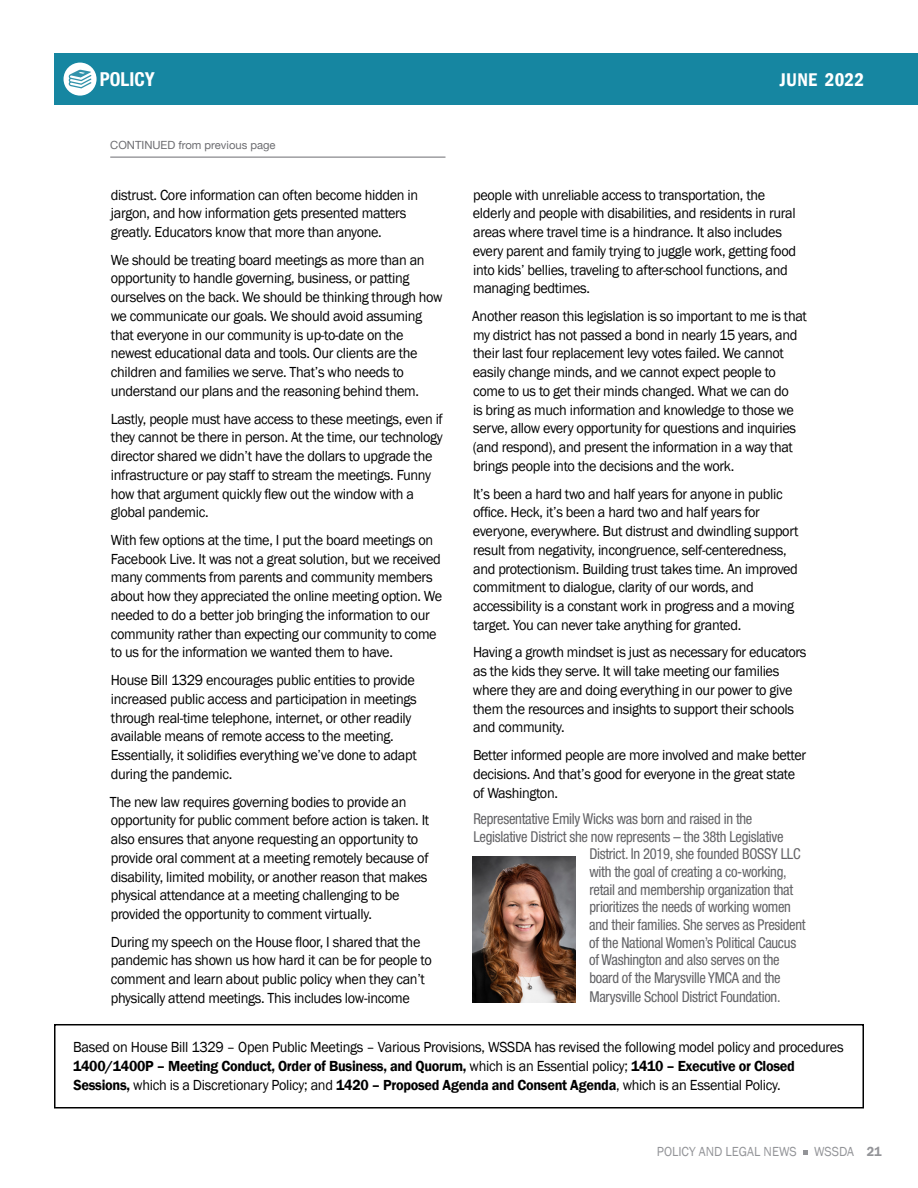
<style>
.page{position:relative;width:918px;height:1188px;background:#fff}
.page>*{position:absolute;margin:0;border:0;box-sizing:border-box;transform-origin:0 0}
.Header_0{font:700 condensed 19.35px "Helvetica Neue LT Std";color:#fff}
.t1{font:600 condensed 18.9px "Franklin Gothic";letter-spacing:.01em;color:#fff}
.Body_Franklin{font:15px/18.8px "Franklin Gothic";letter-spacing:-.025em;color:#000;scale:.95 1}
.Body_Franklin-2{font:condensed 15px "Helvetica Neue LT Std";letter-spacing:-.02em;color:#636366}
.t2{font:13.5px "Franklin Gothic";color:#939498;scale:.95 1}
.t3{font:11.25px "Helvetica Neue";color:#6d6d71}
.s1{font-weight:600}
</style>
<div class="page">
<svg style="left:803px;top:1150px;width:5px;height:5px"></svg>
<hr style="left:110px;top:157px;width:336px;height:1px;background:#6d6d71">
<img style="left:473px;top:856px;width:102px;height:147px">
<div style="left:54px;top:1024px;width:810px;height:85px;border:2px solid #000"></div>
<div style="left:54px;top:54px;width:864px;height:51px;background:#1686a1"></div>
<div style="left:64px;top:63px;width:33px;height:33px;background:#fff;border-radius:50%"></div>
<svg style="left:69px;top:70px;width:22px;height:18px"></svg>
<p class="Header_0" style="left:100px;top:68px;width:57px">POLICY</p>
<p class="t1" style="left:780px;top:67px;width:86px">JUNE 2022</p>
<p class="t3" style="left:110px;top:137px;width:167px">CONTINUED from previous page</p>
<p class="Body_Franklin" style="left:111px;top:185px;width:325px">distrust. Core information can often become hidden in jargon, and how information gets presented matters greatly. Educators know that more than anyone.</p>
<p class="Body_Franklin" style="left:111px;top:251px;width:351px">We should be treating board meetings as more than an opportunity to handle governing, business, or patting ourselves on the back. We should be thinking through how we communicate our goals. We should avoid assuming that everyone in our community is up-to-date on the newest educational data and tools. Our clients are the children and families we serve. That’s who needs to understand our plans and the reasoning behind them.</p>
<p class="Body_Franklin" style="left:111px;top:410px;width:351px">Lastly, people must have access to these meetings, even if they cannot be there in person. At the time, our technology director shared we didn’t have the dollars to upgrade the infrastructure or pay staff to stream the meetings. Funny how that argument quickly flew out the window with a global pandemic.</p>
<p class="Body_Franklin" style="left:111px;top:531px;width:351px">With few options at the time, I put the board meetings on Facebook Live. It was not a great solution, but we received many comments from parents and community members about how they appreciated the online meeting option. We needed to do a better job bringing the information to our community rather than expecting our community to come to us for the information we wanted them to have.</p>
<p class="Body_Franklin" style="left:111px;top:671px;width:324px">House Bill 1329 encourages public entities to provide increased public access and participation in meetings through real-time telephone, internet, or other readily available means of remote access to the meeting.<br>Essentially, it solidifies everything we’ve done to adapt during the pandemic.</p>
<p class="Body_Franklin" style="left:110px;top:792px;width:338px">The new law requires governing bodies to provide an opportunity for public comment before action is taken. It also ensures that anyone requesting an opportunity to provide oral comment at a meeting remotely because of disability, limited mobility, or another reason that makes physical attendance at a meeting challenging to be provided the opportunity to comment virtually.</p>
<p class="Body_Franklin" style="left:111px;top:933px;width:339px">During my speech on the House floor, I shared that the pandemic has shown us how hard it can be for people to comment and learn about public policy when they can’t physically attend meetings. This includes low-income</p>
<p class="Body_Franklin" style="left:473px;top:185px;width:342px">people with unreliable access to transportation, the elderly and people with disabilities, and residents in rural areas where travel time is a hindrance. It also includes every parent and family trying to juggle work, getting food into kids’ bellies, traveling to after-school functions, and managing bedtimes.</p>
<p class="Body_Franklin" style="left:472px;top:307px;width:354px">Another reason this legislation is so important to me is that my district has not passed a bond in nearly 15 years, and their last four replacement levy votes failed. We cannot easily change minds, and we cannot expect people to come to us to get their minds changed. What we can do<br>is bring as much information and knowledge to those we serve, allow every opportunity for questions and inquiries (and respond), and present the information in a way that brings people into the decisions and the work.</p>
<p class="Body_Franklin" style="left:473px;top:485px;width:344px">It’s been a hard two and half years for anyone in public office. Heck, it’s been a hard two and half years for everyone, everywhere. But distrust and dwindling support result from negativity, incongruence, self-centeredness, and protectionism. Building trust takes time. An improved commitment to dialogue, clarity of our words, and accessibility is a constant work in progress and a moving target. You can never take anything for granted.</p>
<p class="Body_Franklin" style="left:473px;top:643px;width:353px">Having a growth mindset is just as necessary for educators as the kids they serve. It will take meeting our families where they are and doing everything in our power to give them the resources and insights to support their schools and community.</p>
<p class="Body_Franklin" style="left:473px;top:746px;width:352px">Better informed people are more involved and make better decisions. And that’s good for everyone in the great state of Washington.</p>
<p class="Body_Franklin-2" style="left:473px;top:810px;width:281px">Representative Emily Wicks was born and raised in the</p>
<p class="Body_Franklin-2" style="left:473px;top:828px;width:312px">Legislative District she now represents – the 38th Legislative</p>
<p class="Body_Franklin-2" style="left:589px;top:845px;width:213px">District. In 2019, she founded BOSSY LLC</p>
<p class="Body_Franklin-2" style="left:589px;top:863px;width:199px">with the goal of creating a co-working,</p>
<p class="Body_Franklin-2" style="left:590px;top:881px;width:205px">retail and membership organization that</p>
<p class="Body_Franklin-2" style="left:590px;top:898px;width:203px">prioritizes the needs of working women</p>
<p class="Body_Franklin-2" style="left:589px;top:916px;width:218px">and their families. She serves as President</p>
<p class="Body_Franklin-2" style="left:589px;top:934px;width:208px">of the National Women’s Political Caucus</p>
<p class="Body_Franklin-2" style="left:589px;top:951px;width:192px">of Washington and also serves on the</p>
<p class="Body_Franklin-2" style="left:590px;top:969px;width:193px">board of the Marysville YMCA and the</p>
<p class="Body_Franklin-2" style="left:589px;top:988px;width:193px">Marysville School District Foundation.</p>
<p class="Body_Franklin" style="left:73px;top:1038px;width:813px">Based on House Bill 1329 – Open Public Meetings – Various Provisions, WSSDA has revised the following model policy and procedures<br><span class="s1">1400/1400P – Meeting Conduct, Order of Business, and Quorum,</span> which is an Essential policy; <span class="s1">1410 – Executive or Closed<br>Sessions,</span> which is a Discretionary Policy; and <span class="s1">1420 – Proposed Agenda and Consent Agenda</span>, which is an Essential Policy.</p>
<p class="t2" style="left:657px;top:1143px;width:149px">POLICY AND LEGAL NEWS</p>
<p class="t2" style="left:814px;top:1143px;width:73px">WSSDA <span class="s1">21</span></p>
</div>
